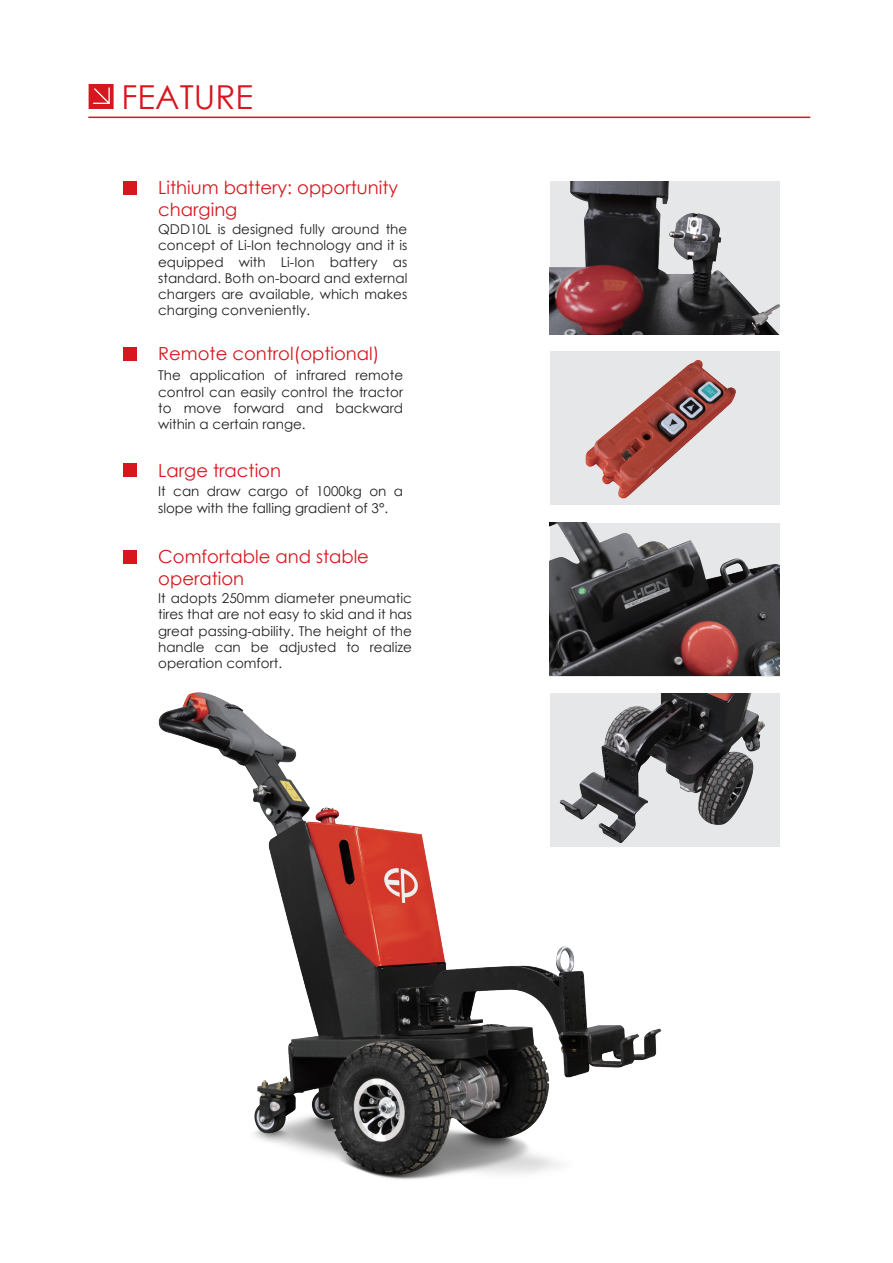
<style>
.page{position:relative;width:893px;height:1263px;background:#fff}
.page>*{position:absolute;margin:0;border:0;box-sizing:border-box;transform-origin:0 0}
.t1{font:33px "Century Gothic";color:#d7171f}
.t2{font:18px/21.6px "Century Gothic";color:#d7171f}
.t3{font:13.5px/16.2px "Century Gothic";color:#231f20;text-align:justify}
</style>
<div class="page">
<hr style="left:88px;top:117px;width:722px;height:1px;background:#d7171f">
<svg style="left:89px;top:84px;width:25px;height:25px"></svg>
<div style="left:123px;top:181px;width:14px;height:14px;background:#d7171f"></div>
<div style="left:123px;top:550px;width:14px;height:13px;background:#d7171f"></div>
<div style="left:123px;top:347px;width:14px;height:14px;background:#d7171f"></div>
<div style="left:123px;top:463px;width:14px;height:14px;background:#d7171f"></div>
<img style="left:550px;top:523px;width:229px;height:153px">
<img style="left:549px;top:334px;width:231px;height:171px">
<img style="left:723px;top:693px;width:57px;height:154px">
<img style="left:550px;top:181px;width:230px;height:154px">
<img style="left:158px;top:651px;width:565px;height:529px">
<h1 class="t1" style="left:122px;top:74px;width:133px">FEATURE</h1>
<h2 class="t2" style="left:158px;top:177px;width:241px">Lithium battery: opportunity charging</h2>
<p class="t3" style="left:158px;top:221px;width:251px">QDD10L is designed fully around the concept of Li-Ion technology and it is equipped with Li-Ion battery as standard. Both on-board and external chargers are available, which makes charging conveniently.</p>
<h2 class="t2" style="left:158px;top:343px;width:223px">Remote control(optional)</h2>
<p class="t3" style="left:158px;top:367px;width:246px">The application of infrared remote control can easily control the tractor to move forward and backward within a certain range.</p>
<h2 class="t2" style="left:158px;top:459px;width:124px">Large traction</h2>
<p class="t3" style="left:158px;top:483px;width:246px">It can draw cargo of 1000kg on a slope with the falling gradient of 3°.</p>
<h2 class="t2" style="left:158px;top:545px;width:212px">Comfortable and stable operation</h2>
<p class="t3" style="left:158px;top:590px;width:255px">It adopts 250mm diameter pneumatic tires that are not easy to skid and it has great passing-ability. The height of the handle can be adjusted to realize operation comfort.</p>
</div>
